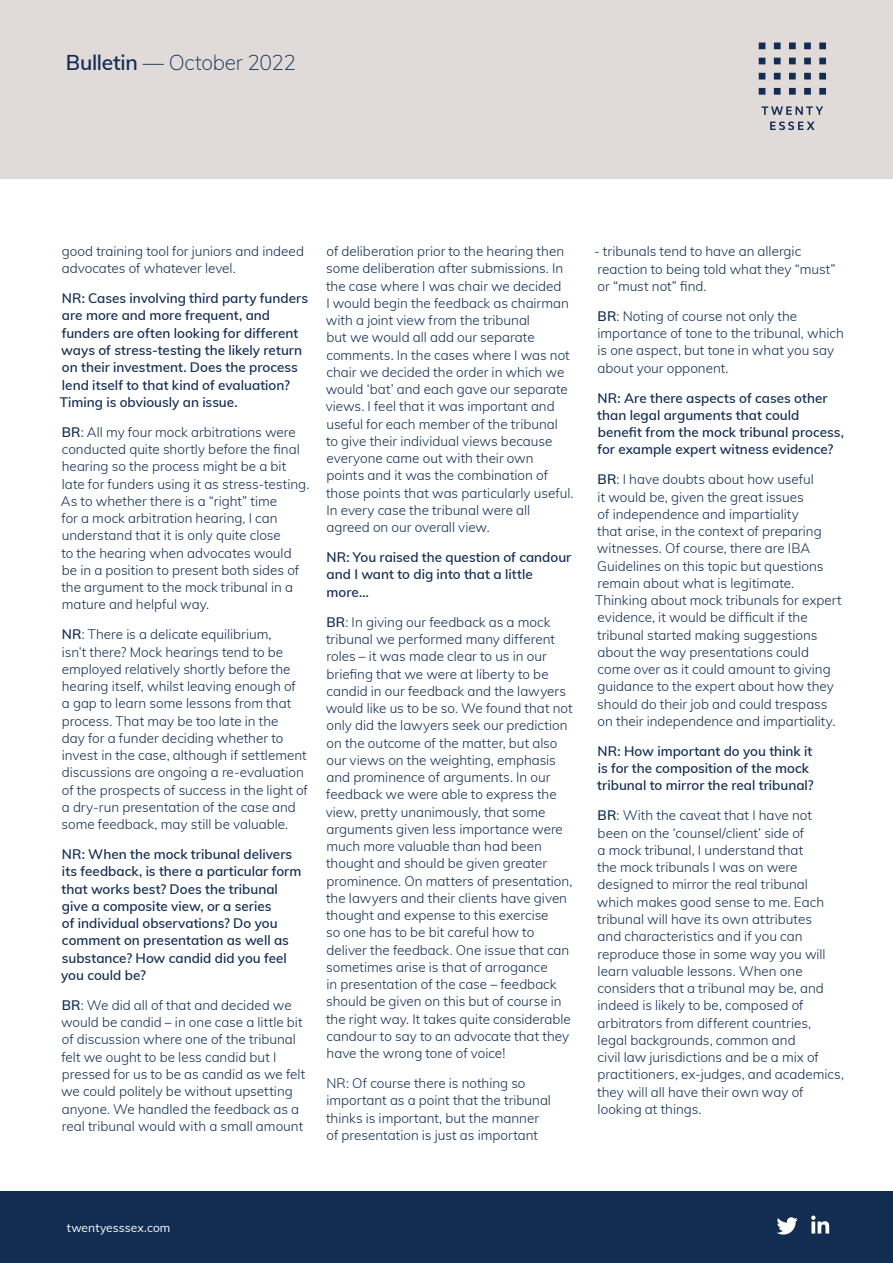
<style>
.page{position:relative;width:893px;height:1263px;background:#fff}
.page>*{position:absolute;margin:0;border:0;box-sizing:border-box;transform-origin:0 0}
.t1{font:200 21px "Muli";letter-spacing:-.02em;color:#132d52}
.t2{font:300 13.5px/17.2px "Muli";color:#132d52}
.t3{font:600 13.5px/17.2px "Muli";color:#132d52}
.t4{font:12px "Muli";letter-spacing:.005em;color:#fff}
.s1{font-weight:600}
</style>
<div class="page">
<div style="left:0;top:0;width:893px;height:179px;background:#e0dad9"></div>
<div style="left:0;top:1192px;width:893px;height:71px;background:#132d52"></div>
<svg style="left:776px;top:1217px;width:22px;height:17px"></svg>
<svg style="left:811px;top:1215px;width:18px;height:18px"></svg>
<svg style="left:759px;top:43px;width:67px;height:87px"></svg>
<h1 class="t1" style="left:66px;top:47px;width:232px"><span class="s1">Bulletin</span> — October 2022</h1>
<p class="t2" style="left:62px;top:242px;width:244px">good training tool for juniors and indeed advocates of whatever level.</p>
<p class="t3" style="left:60px;top:289px;width:250px">NR: Cases involving third party funders are more and more frequent, and funders are often looking for different ways of stress-testing the likely return on their investment. Does the process lend itself to that kind of evaluation?<br>Timing is obviously an issue.</p>
<p class="t2" style="left:61px;top:423px;width:250px"><span class="s1">BR</span>: All my four mock arbitrations were conducted quite shortly before the final hearing so the process might be a bit late for funders using it as stress-testing.<br>As to whether there is a “right” time<br>for a mock arbitration hearing, I can understand that it is only quite close<br>to the hearing when advocates would be in a position to present both sides of the argument to the mock tribunal in a mature and helpful way.</p>
<p class="t2" style="left:62px;top:625px;width:248px"><span class="s1">NR</span>: There is a delicate equilibrium,<br>isn’t there? Mock hearings tend to be employed relatively shortly before the hearing itself, whilst leaving enough of<br>a gap to learn some lessons from that process. That may be too late in the<br>day for a funder deciding whether to invest in the case, although if settlement discussions are ongoing a re-evaluation of the prospects of success in the light of a dry-run presentation of the case and some feedback, may still be valuable.</p>
<p class="t3" style="left:61px;top:845px;width:242px">NR: When the mock tribunal delivers its feedback, is there a particular form that works best? Does the tribunal give a composite view, or a series<br>of individual observations? Do you comment on presentation as well as substance? How candid did you feel you could be?</p>
<p class="t2" style="left:61px;top:996px;width:246px"><span class="s1">BR</span>: We did all of that and decided we would be candid – in one case a little bit of discussion where one of the tribunal felt we ought to be less candid but I pressed for us to be as candid as we felt we could politely be without upsetting anyone. We handled the feedback as a real tribunal would with a small amount</p>
<p class="t2" style="left:326px;top:242px;width:249px">of deliberation prior to the hearing then some deliberation after submissions. In the case where I was chair we decided<br>I would begin the feedback as chairman with a joint view from the tribunal<br>but we would all add our separate comments. In the cases where I was not chair we decided the order in which we would ‘bat’ and each gave our separate views. I feel that it was important and useful for each member of the tribunal<br>to give their individual views because everyone came out with their own points and it was the combination of those points that was particularly useful.<br>In every case the tribunal were all agreed on our overall view.</p>
<p class="t3" style="left:326px;top:548px;width:246px">NR: You raised the question of candour and I want to dig into that a little more…</p>
<p class="t2" style="left:326px;top:613px;width:248px"><span class="s1">BR</span>: In giving our feedback as a mock tribunal we performed many different roles – it was made clear to us in our briefing that we were at liberty to be candid in our feedback and the lawyers would like us to be so. We found that not only did the lawyers seek our prediction on the outcome of the matter, but also our views on the weighting, emphasis and prominence of arguments. In our feedback we were able to express the view, pretty unanimously, that some arguments given less importance were much more valuable than had been thought and should be given greater prominence. On matters of presentation, the lawyers and their clients have given thought and expense to this exercise<br>so one has to be bit careful how to deliver the feedback. One issue that can sometimes arise is that of arrogance<br>in presentation of the case – feedback should be given on this but of course in the right way. It takes quite considerable candour to say to an advocate that they have the wrong tone of voice!</p>
<p class="t2" style="left:326px;top:1074px;width:227px">NR: Of course there is nothing so important as a point that the tribunal thinks is important, but the manner of presentation is just as important</p>
<p class="t2" style="left:594px;top:242px;width:243px">- tribunals tend to have an allergic reaction to being told what they “must” or “must not” find.</p>
<p class="t2" style="left:598px;top:307px;width:248px"><span class="s1">BR</span>: Noting of course not only the importance of tone to the tribunal, which is one aspect, but tone in what you say about your opponent.</p>
<p class="t3" style="left:597px;top:388px;width:248px">NR: Are there aspects of cases other than legal arguments that could benefit from the mock tribunal process, for example expert witness evidence?</p>
<p class="t2" style="left:595px;top:470px;width:248px"><span class="s1">BR</span>: I have doubts about how useful<br>it would be, given the great issues<br>of independence and impartiality<br>that arise, in the context of preparing witnesses. Of course, there are IBA Guidelines on this topic but questions remain about what is legitimate.<br>Thinking about mock tribunals for expert evidence, it would be difficult if the tribunal started making suggestions about the way presentations could come over as it could amount to giving guidance to the expert about how they should do their job and could trespass on their independence and impartiality.</p>
<p class="t3" style="left:597px;top:742px;width:218px">NR: How important do you think it is for the composition of the mock tribunal to mirror the real tribunal?</p>
<p class="t2" style="left:597px;top:806px;width:249px"><span class="s1">BR</span>: With the caveat that I have not been on the ‘counsel/client’ side of<br>a mock tribunal, I understand that<br>the mock tribunals I was on were designed to mirror the real tribunal which makes good sense to me. Each tribunal will have its own attributes<br>and characteristics and if you can reproduce those in some way you will learn valuable lessons. When one considers that a tribunal may be, and indeed is likely to be, composed of arbitrators from different countries,<br>legal backgrounds, common and<br>civil law jurisdictions and be a mix of practitioners, ex-judges, and academics, they will all have their own way of looking at things.</p>
<p class="t4" style="left:67px;top:1219px;width:105px">twentyesssex.com</p>
</div>
